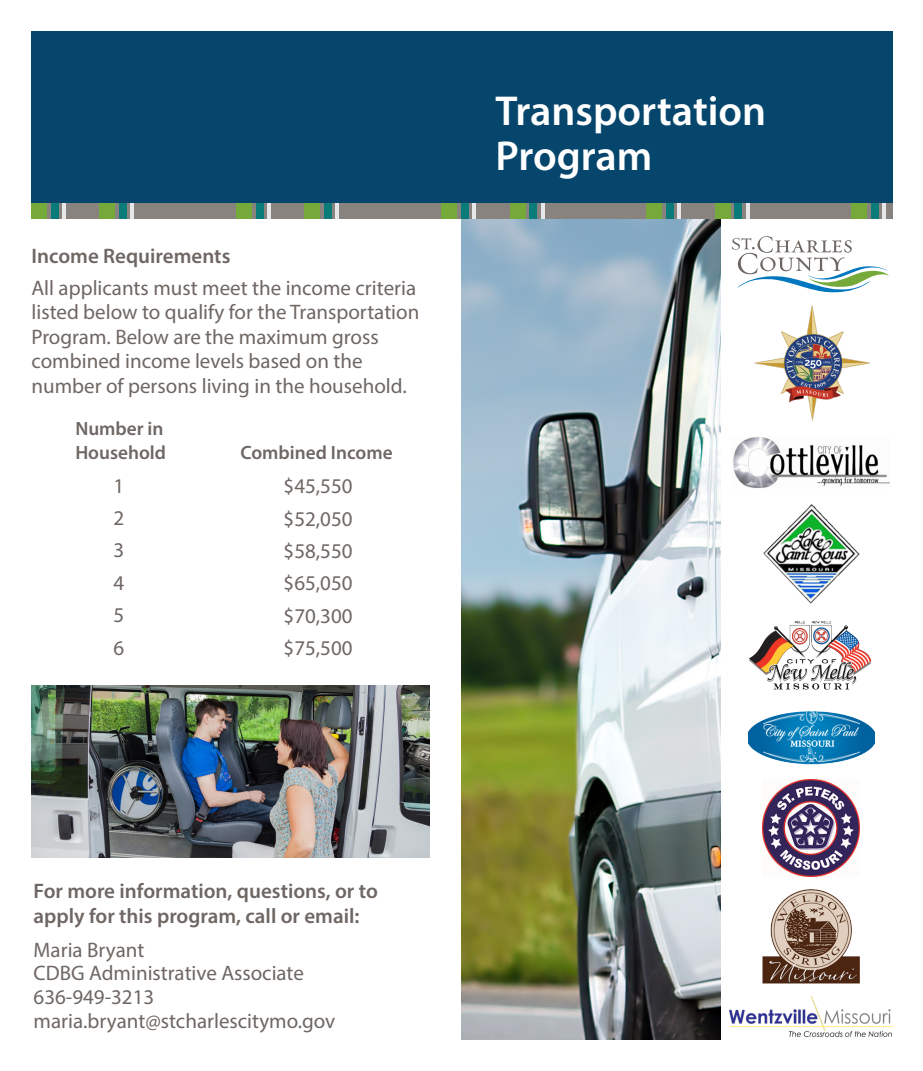
<style>
.page{position:relative;width:923px;height:1071px;background:#fff}
.page>*{position:absolute;margin:0;border:0;box-sizing:border-box;transform-origin:0 0}
.t1{font:600 42px "Myriad Pro";color:#fff}
.t2{font:21px/24.5px "Myriad Pro";color:#6e6763}
.t3{font:600 21px/24.5px "Myriad Pro";color:#6e6763}
.t4{font:600 19.25px/24.5px "Myriad Pro";color:#6e6763}
</style>
<div class="page">
<img style="left:461px;top:219px;width:260px;height:821px">
<div style="left:32px;top:32px;width:861px;height:179px;background:#06466c"></div>
<img style="left:754px;top:305px;width:115px;height:116px">
<img style="left:763px;top:504px;width:97px;height:100px">
<img style="left:729px;top:996px;width:164px;height:41px">
<img style="left:733px;top:437px;width:156px;height:51px">
<img style="left:749px;top:621px;width:123px;height:69px">
<img style="left:762px;top:779px;width:97px;height:97px">
<img style="left:762px;top:889px;width:98px;height:94px">
<img style="left:748px;top:711px;width:126px;height:54px">
<svg style="left:732px;top:236px;width:157px;height:57px"></svg>
<div style="left:32px;top:203px;width:861px;height:16px;background:#898380"></div>
<div style="left:32px;top:203px;width:15px;height:16px;background:#75aa3a"></div>
<div style="left:51px;top:203px;width:8px;height:16px;background:#097b78"></div>
<div style="left:100px;top:203px;width:15px;height:16px;background:#75aa3a"></div>
<div style="left:119px;top:203px;width:8px;height:16px;background:#097b78"></div>
<div style="left:237px;top:203px;width:15px;height:16px;background:#75aa3a"></div>
<div style="left:256px;top:203px;width:8px;height:16px;background:#097b78"></div>
<div style="left:305px;top:203px;width:15px;height:16px;background:#75aa3a"></div>
<div style="left:324px;top:203px;width:8px;height:16px;background:#097b78"></div>
<div style="left:442px;top:203px;width:15px;height:16px;background:#75aa3a"></div>
<div style="left:461px;top:203px;width:8px;height:16px;background:#097b78"></div>
<div style="left:510px;top:203px;width:15px;height:16px;background:#75aa3a"></div>
<div style="left:529px;top:203px;width:8px;height:16px;background:#097b78"></div>
<div style="left:647px;top:203px;width:15px;height:16px;background:#75aa3a"></div>
<div style="left:666px;top:203px;width:8px;height:16px;background:#097b78"></div>
<div style="left:715px;top:203px;width:15px;height:16px;background:#75aa3a"></div>
<div style="left:734px;top:203px;width:8px;height:16px;background:#097b78"></div>
<div style="left:852px;top:203px;width:15px;height:16px;background:#75aa3a"></div>
<div style="left:871px;top:203px;width:8px;height:16px;background:#097b78"></div>
<hr style="left:62px;top:203px;width:4px;height:16px;background:#e6e7e9">
<hr style="left:131px;top:203px;width:3px;height:16px;background:#e6e7e9">
<hr style="left:267px;top:203px;width:4px;height:16px;background:#e6e7e9">
<hr style="left:336px;top:203px;width:3px;height:16px;background:#e6e7e9">
<hr style="left:472px;top:203px;width:4px;height:16px;background:#e6e7e9">
<hr style="left:541px;top:203px;width:3px;height:16px;background:#e6e7e9">
<hr style="left:678px;top:203px;width:3px;height:16px;background:#e6e7e9">
<hr style="left:746px;top:203px;width:3px;height:16px;background:#e6e7e9">
<hr style="left:883px;top:203px;width:3px;height:16px;background:#e6e7e9">
<img style="left:32px;top:686px;width:398px;height:171px">
<p class="t3" style="left:32px;top:243px;width:200px">Income Requirements</p>
<p class="t2" style="left:32px;top:275px;width:389px">All applicants must meet the income criteria listed below to qualify for the Transportation Program. Below are the maximum gross combined income levels based on the number of persons living in the household.</p>
<p class="t4" style="left:75px;top:416px;width:92px">Number in<br>Household</p>
<p class="t4" style="left:240px;top:440px;width:154px">Combined Income</p>
<p class="t2" style="left:114px;top:473px;width:12px">1</p>
<p class="t2" style="left:114px;top:505px;width:12px">2</p>
<p class="t2" style="left:114px;top:538px;width:12px">3</p>
<p class="t2" style="left:114px;top:570px;width:12px">4</p>
<p class="t2" style="left:114px;top:603px;width:12px">5</p>
<p class="t2" style="left:114px;top:635px;width:12px">6</p>
<p class="t2" style="left:284px;top:474px;width:70px">$45,550</p>
<p class="t2" style="left:284px;top:506px;width:70px">$52,050</p>
<p class="t2" style="left:284px;top:538px;width:70px">$58,550</p>
<p class="t2" style="left:284px;top:571px;width:70px">$65,050</p>
<p class="t2" style="left:284px;top:603px;width:70px">$70,300</p>
<p class="t2" style="left:284px;top:636px;width:70px">$75,500</p>
<p class="t1" style="left:496px;top:84px;width:272px">Transportation</p>
<p class="t1" style="left:496px;top:129px;width:158px">Program</p>
<p class="t3" style="left:34px;top:878px;width:346px">For more information, questions, or to apply for this program, call or email:</p>
<p class="t2" style="left:34px;top:937px;width:112px">Maria Bryant</p>
<p class="t2" style="left:34px;top:961px;width:272px">CDBG Administrative Associate</p>
<p class="t2" style="left:34px;top:984px;width:122px">636-949-3213</p>
<p class="t2" style="left:34px;top:1008px;width:303px">maria.bryant@stcharlescitymo.gov</p>
</div>
